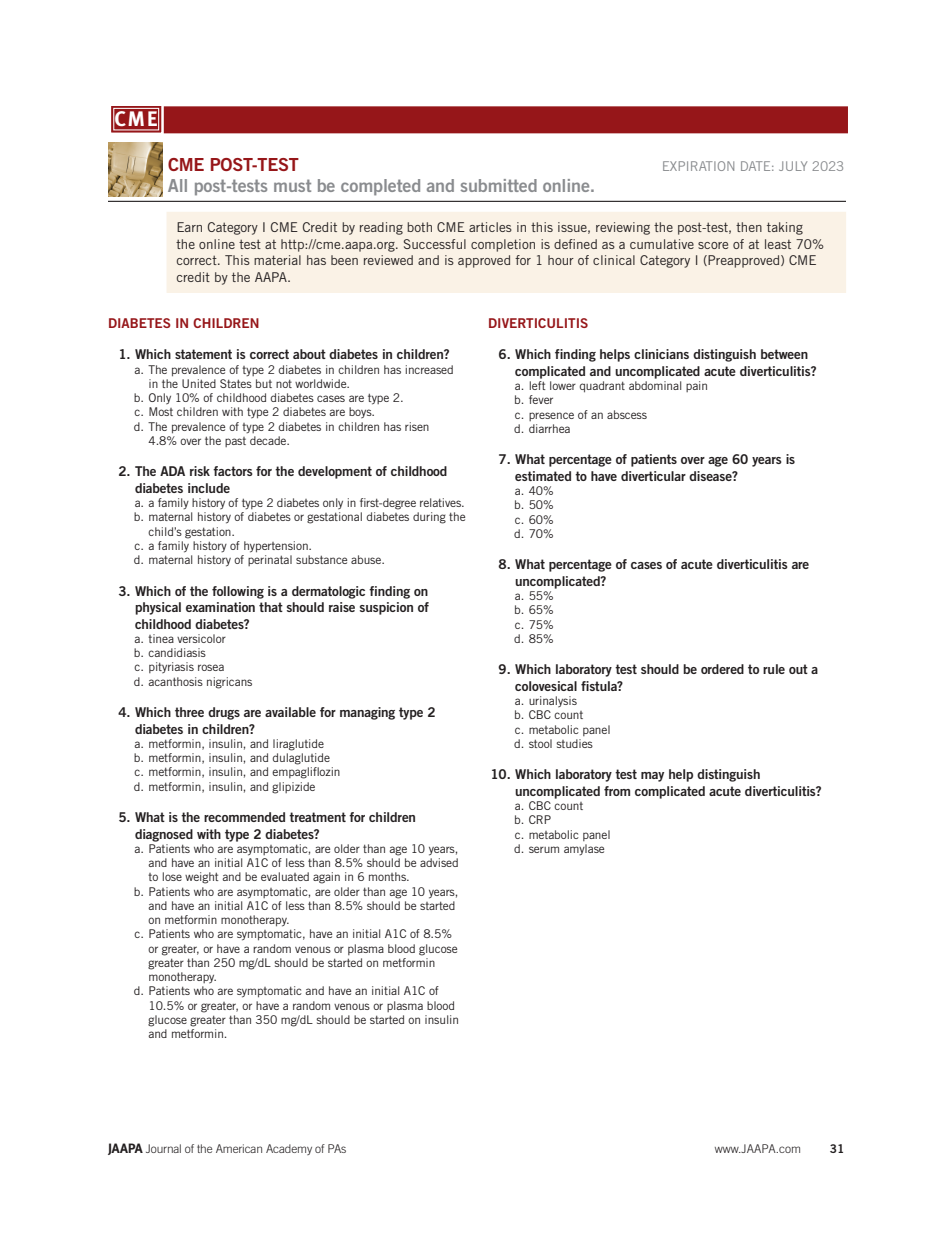
<style>
.page{position:relative;width:945px;height:1242px;background:#fff}
.page>*{position:absolute;margin:0;border:0;box-sizing:border-box;transform-origin:0 0}
.t1{font:700 21px "Meta Plus";color:#fff}
.t2{font:18px "Trade Gothic Bold Two";letter-spacing:-.01em;color:#8a8c8f}
.t3{font:18px "Trade Gothic Bold Two";letter-spacing:-.01em;color:#961619}
.t4{font:13.5px/16.5px "Trade Gothic Bold Two";letter-spacing:-.01em;color:#231f20}
.t5{font:13.5px/16.5px "Trade Gothic";color:#231f20}
.t6{font:13.5px "Trade Gothic Bold Two";color:#961619}
.t7{font:13.5px "Trade Gothic";letter-spacing:-.01em;color:#8a8c8f}
.t8{font:12px/14.2px "Trade Gothic";letter-spacing:-.01em;color:#231f20}
.t9{font:300 12px "Trade Gothic";letter-spacing:-.015em;color:#231f20}
.t10{font:12px "Trade Gothic Bold Two";color:#231f20}
.s1{font-family:"Meta Plus";font-weight:700;font-size:13.5px}
</style>
<div class="page">
<svg style="left:111px;top:106px;width:55px;height:28px"></svg>
<div style="left:113px;top:108px;width:46px;height:22px;border:1px solid #fff"></div>
<div style="left:164px;top:106px;width:684px;height:27px;background:#961619"></div>
<div style="left:167px;top:212px;width:679px;height:80px;background:#faf2e6"></div>
<div style="left:167px;top:212px;width:679px;height:81px;border:1px solid #faf2e6"></div>
<hr style="left:108px;top:201px;width:738px;height:1px;background:#231f20">
<img style="left:108px;top:142px;width:54px;height:54px">
<p class="t1" style="left:114px;top:110px;width:45px">CME</p>
<p class="t3" style="left:168px;top:158px;width:133px">CME POST-TEST</p>
<p class="t7" style="left:662px;top:161px;width:184px">EXPIRATION DATE: JULY 2023</p>
<p class="t2" style="left:168px;top:179px;width:429px">All post-tests must be completed and submitted online.</p>
<p class="t5" style="left:176px;top:220px;width:649px">Earn Category I CME Credit by reading both CME articles in this issue, reviewing the post-test, then taking the online test at http://cme.aapa.org. Successful completion is defined as a cumulative score of at least 70% correct. This material has been reviewed and is approved for 1 hour of clinical Category I (Preapproved) CME credit by the AAPA.</p>
<p class="t6" style="left:108px;top:318px;width:153px">DIABETES IN CHILDREN</p>
<p class="t4" style="left:118px;top:347px;width:333px">1. Which statement is correct about diabetes in children?</p>
<p class="t8" style="left:135px;top:363px;width:321px">a. The prevalence of type 2 diabetes in children has increased</p>
<p class="t8" style="left:149px;top:378px;width:203px">in the United States but not worldwide.</p>
<p class="t8" style="left:134px;top:392px;width:271px">b. Only 10% of childhood diabetes cases are type 2.</p>
<p class="t8" style="left:135px;top:406px;width:242px">c. Most children with type 2 diabetes are boys.</p>
<p class="t8" style="left:134px;top:420px;width:297px">d. The prevalence of type 2 diabetes in children has risen</p>
<p class="t8" style="left:149px;top:435px;width:143px">4.8% over the past decade.</p>
<p class="t4" style="left:135px;top:464px;width:314px;text-indent:-17px">2. The ADA risk factors for the development of childhood diabetes include</p>
<p class="t8" style="left:135px;top:497px;width:332px">a. a family history of type 2 diabetes only in first-degree relatives.</p>
<p class="t8" style="left:134px;top:511px;width:333px">b. maternal history of diabetes or gestational diabetes during the</p>
<p class="t8" style="left:149px;top:525px;width:88px">child’s gestation.</p>
<p class="t8" style="left:135px;top:540px;width:179px">c. a family history of hypertension.</p>
<p class="t8" style="left:134px;top:554px;width:253px">d. maternal history of perinatal substance abuse.</p>
<p class="t4" style="left:135px;top:584px;width:295px;text-align:justify;text-indent:-17px">3. Which of the following is a dermatologic finding on physical examination that should raise suspicion of childhood diabetes?</p>
<p class="t8" style="left:134px;top:633px;width:120px">a. tinea versicolor<br>b. candidiasis<br>c. pityriasis rosea<br>d. acanthosis nigricans</p>
<p class="t4" style="left:135px;top:705px;width:302px;text-indent:-17px">4. Which three drugs are available for managing type 2 diabetes in children?</p>
<p class="t8" style="left:134px;top:738px;width:208px">a. metformin, insulin, and liraglutide<br>b. metformin, insulin, and dulaglutide c. metformin, insulin, and empagliflozin d. metformin, insulin, and glipizide</p>
<p class="t4" style="left:135px;top:810px;width:283px;text-indent:-17px">5. What is the recommended treatment for children diagnosed with type 2 diabetes?</p>
<p class="t8" style="left:135px;top:843px;width:325px">a. Patients who are asymptomatic, are older than age 10 years,</p>
<p class="t8" style="left:149px;top:857px;width:312px">and have an initial A1C of less than 8.5% should be advised</p>
<p class="t8" style="left:149px;top:871px;width:263px">to lose weight and be evaluated again in 6 months.</p>
<p class="t8" style="left:134px;top:885px;width:326px">b. Patients who are asymptomatic, are older than age 10 years,</p>
<p class="t8" style="left:149px;top:900px;width:308px">and have an initial A1C of less than 8.5% should be started</p>
<p class="t8" style="left:149px;top:914px;width:143px">on metformin monotherapy.</p>
<p class="t8" style="left:135px;top:928px;width:319px">c. Patients who are symptomatic, have an initial A1C of 8.5%</p>
<p class="t8" style="left:149px;top:942px;width:311px">or greater, or have a random venous or plasma blood glucose</p>
<p class="t8" style="left:149px;top:957px;width:289px">greater than 250 mg/dL should be started on metformin</p>
<p class="t8" style="left:149px;top:971px;width:70px">monotherapy.</p>
<p class="t8" style="left:134px;top:985px;width:307px">d. Patients who are symptomatic and have an initial A1C of</p>
<p class="t8" style="left:149px;top:999px;width:308px">10.5% or greater, or have a random venous or plasma blood</p>
<p class="t8" style="left:149px;top:1014px;width:312px">glucose greater than 350 mg/dL should be started on insulin</p>
<p class="t8" style="left:149px;top:1028px;width:81px">and metformin.</p>
<p class="t6" style="left:488px;top:318px;width:102px">DIVERTICULITIS</p>
<p class="t4" style="left:515px;top:347px;width:303px;text-indent:-17px">6. Which finding helps clinicians distinguish between complicated and uncomplicated acute diverticulitis?</p>
<p class="t8" style="left:514px;top:380px;width:195px">a. left lower quadrant abdominal pain b. fever<br>c. presence of an abscess<br>d. diarrhea</p>
<p class="t4" style="left:515px;top:452px;width:282px;text-indent:-17px">7. What percentage of patients over age 60 years is estimated to have diverticular disease?</p>
<p class="t8" style="left:514px;top:485px;width:41px;text-align:justify">a. 40% b. 50% c. 60% d. 70%</p>
<p class="t4" style="left:515px;top:557px;width:296px;text-indent:-17px">8. What percentage of cases of acute diverticulitis are uncomplicated?</p>
<p class="t8" style="left:514px;top:590px;width:41px;text-align:justify">a. 55% b. 65% c. 75% d. 85%</p>
<p class="t4" style="left:515px;top:662px;width:305px;text-indent:-17px">9. Which laboratory test should be ordered to rule out a colovesical fistula?</p>
<p class="t8" style="left:514px;top:695px;width:98px">a. urinalysis<br>b. CBC count<br>c. metabolic panel d. stool studies</p>
<p class="t4" style="left:515px;top:767px;width:308px;text-indent:-25px">10. Which laboratory test may help distinguish uncomplicated from complicated acute diverticulitis?</p>
<p class="t8" style="left:514px;top:800px;width:98px">a. CBC count<br>b. CRP<br>c. metabolic panel d. serum amylase</p>
<p class="t9" style="left:108px;top:1144px;width:240px"><span class="s1">JAAPA</span> Journal of the American Academy of PAs</p>
<p class="t9" style="left:715px;top:1144px;width:88px">www.JAAPA.com</p>
<p class="t10" style="left:830px;top:1144px;width:16px">31</p>
</div>
